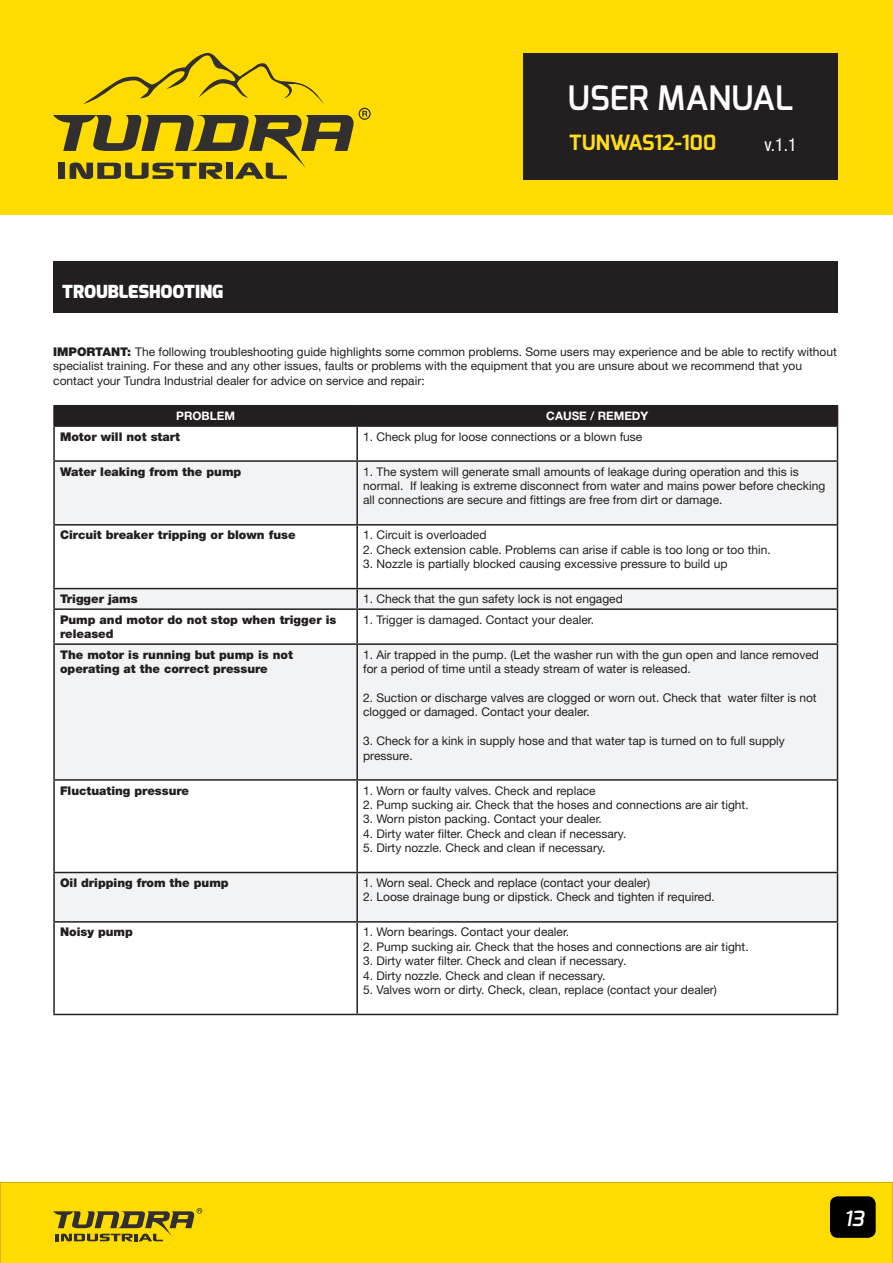
<style>
.page{position:relative;width:893px;height:1263px;background:#fff}
.page>*{position:absolute;margin:0;border:0;box-sizing:border-box;transform-origin:0 0}
.t1{font:600 33.6px "Exo";color:#fff}
.t2{font:700 21px "Exo";color:#ffde17}
.t3{font:italic 600 21px "Exo";color:#fff}
.t4{font:900 18px "Exo";color:#fff}
.t5{font:condensed 18px "Helvetica Neue LT Std";color:#fff}
.t6{font:12px/14.4px "Helvetica Neue LT Std";color:#231f20}
.t7{font:900 12px/14.4px "Helvetica Neue LT Std";color:#231f20}
.t8{font:700 11.7px "Helvetica Neue LT Std";color:#fff}
.s1{font-weight:900}
</style>
<div class="page">
<div style="left:0;top:0;width:892px;height:215px;background:#ffdc01"></div>
<svg style="left:53px;top:52px;width:318px;height:127px"></svg>
<div style="left:0;top:1182px;width:893px;height:81px;background:#ffdc01"></div>
<svg style="left:53px;top:1208px;width:149px;height:33px;background:#b09a12"></svg>
<div style="left:831px;top:1197px;width:44px;height:40px;background:#000;border-radius:7px"></div>
<div style="left:830px;top:1196px;width:46px;height:42px;border:2px solid #000;border-radius:7px"></div>
<div style="left:524px;top:53px;width:314px;height:126px;background:#231f20"></div>
<div style="left:53px;top:261px;width:785px;height:52px;background:#231f20"></div>
<svg style="left:55px;top:462px;width:782px;height:459px;fill:#f2f3f4"></svg>
<hr style="left:53px;top:405px;width:304px;height:1px;background:#231f20">
<hr style="left:357px;top:405px;width:481px;height:1px;background:#231f20">
<div style="left:53px;top:406px;width:785px;height:19px;background:#231f20"></div>
<hr style="left:53px;top:425px;width:304px;height:2px;background:#231f20">
<hr style="left:53px;top:427px;width:2px;height:33px;background:#231f20">
<hr style="left:357px;top:425px;width:481px;height:2px;background:#231f20">
<hr style="left:356px;top:427px;width:2px;height:33px;background:#231f20">
<hr style="left:837px;top:427px;width:1px;height:33px;background:#231f20">
<hr style="left:53px;top:460px;width:304px;height:2px;background:#231f20">
<hr style="left:53px;top:462px;width:2px;height:62px;background:#231f20">
<hr style="left:357px;top:460px;width:481px;height:2px;background:#231f20">
<hr style="left:356px;top:462px;width:2px;height:62px;background:#231f20">
<hr style="left:837px;top:462px;width:1px;height:62px;background:#231f20">
<hr style="left:53px;top:524px;width:304px;height:2px;background:#231f20">
<hr style="left:53px;top:526px;width:2px;height:62px;background:#231f20">
<hr style="left:357px;top:524px;width:481px;height:2px;background:#231f20">
<hr style="left:356px;top:526px;width:2px;height:62px;background:#231f20">
<hr style="left:837px;top:526px;width:1px;height:62px;background:#231f20">
<hr style="left:53px;top:588px;width:304px;height:1px;background:#231f20">
<svg style="left:53px;top:589px;width:2px;height:19px"></svg>
<hr style="left:357px;top:588px;width:481px;height:1px;background:#231f20">
<svg style="left:356px;top:589px;width:2px;height:19px"></svg>
<svg style="left:837px;top:589px;width:1px;height:19px"></svg>
<hr style="left:53px;top:608px;width:304px;height:2px;background:#231f20">
<hr style="left:53px;top:610px;width:2px;height:33px;background:#231f20">
<hr style="left:357px;top:608px;width:481px;height:2px;background:#231f20">
<hr style="left:356px;top:610px;width:2px;height:33px;background:#231f20">
<hr style="left:837px;top:610px;width:1px;height:33px;background:#231f20">
<hr style="left:53px;top:643px;width:304px;height:2px;background:#231f20">
<hr style="left:53px;top:645px;width:2px;height:134px;background:#231f20">
<hr style="left:357px;top:643px;width:481px;height:2px;background:#231f20">
<hr style="left:356px;top:645px;width:2px;height:134px;background:#231f20">
<hr style="left:837px;top:645px;width:1px;height:134px;background:#231f20">
<hr style="left:53px;top:779px;width:304px;height:2px;background:#231f20">
<hr style="left:53px;top:781px;width:2px;height:91px;background:#231f20">
<hr style="left:357px;top:779px;width:481px;height:2px;background:#231f20">
<hr style="left:356px;top:781px;width:2px;height:91px;background:#231f20">
<hr style="left:837px;top:781px;width:1px;height:91px;background:#231f20">
<hr style="left:53px;top:872px;width:304px;height:1px;background:#231f20">
<hr style="left:53px;top:873px;width:2px;height:48px;background:#231f20">
<hr style="left:357px;top:872px;width:481px;height:1px;background:#231f20">
<hr style="left:356px;top:873px;width:2px;height:48px;background:#231f20">
<hr style="left:837px;top:873px;width:1px;height:48px;background:#231f20">
<hr style="left:53px;top:921px;width:304px;height:2px;background:#231f20">
<hr style="left:53px;top:923px;width:2px;height:91px;background:#231f20">
<hr style="left:357px;top:921px;width:481px;height:2px;background:#231f20">
<hr style="left:356px;top:923px;width:2px;height:91px;background:#231f20">
<hr style="left:837px;top:923px;width:1px;height:91px;background:#231f20">
<hr style="left:53px;top:1014px;width:304px;height:1px;background:#231f20">
<hr style="left:357px;top:1014px;width:481px;height:1px;background:#231f20">
<p class="t4" style="left:62px;top:280px;width:162px">TROUBLESHOOTING</p>
<h1 class="t1" style="left:567px;top:76px;width:228px">USER MANUAL</h1>
<h2 class="t2" style="left:569px;top:129px;width:148px">TUNWAS12-100</h2>
<h3 class="t5" style="left:765px;top:134px;width:34px">v.1.1</h3>
<p class="t6" style="left:53px;top:344px;width:785px"><span class="s1">IMPORTANT:</span> The following troubleshooting guide highlights some common problems. Some users may experience and be able to rectify without specialist training. For these and any other issues, faults or problems with the equipment that you are unsure about we recommend that you contact your Tundra Industrial dealer for advice on service and repair:</p>
<p class="t8" style="left:176px;top:409px;width:60px">PROBLEM</p>
<p class="t8" style="left:546px;top:409px;width:104px">CAUSE / REMEDY</p>
<p class="t7" style="left:60px;top:429px;width:121px">Motor will not start</p>
<p class="t6" style="left:363px;top:429px;width:281px">1. Check plug for loose connections or a blown fuse</p>
<p class="t7" style="left:60px;top:464px;width:183px">Water leaking from the pump</p>
<p class="t6" style="left:363px;top:464px;width:464px">1. The system will generate small amounts of leakage during operation and this is normal. If leaking is extreme disconnect from water and mains power before checking all connections are secure and fittings are free from dirt or damage.</p>
<p class="t7" style="left:60px;top:528px;width:237px">Circuit breaker tripping or blown fuse</p>
<p class="t6" style="left:363px;top:528px;width:125px">1. Circuit is overloaded</p>
<p class="t6" style="left:363px;top:542px;width:409px">2. Check extension cable. Problems can arise if cable is too long or too thin.</p>
<p class="t6" style="left:363px;top:556px;width:366px">3. Nozzle is partially blocked causing excessive pressure to build up</p>
<p class="t7" style="left:60px;top:592px;width:79px">Trigger jams</p>
<p class="t6" style="left:363px;top:591px;width:261px">1. Check that the gun safety lock is not engaged</p>
<p class="t7" style="left:60px;top:612px;width:278px">Pump and motor do not stop when trigger is released</p>
<p class="t6" style="left:363px;top:612px;width:232px">1. Trigger is damaged. Contact your dealer.</p>
<p class="t7" style="left:60px;top:647px;width:234px">The motor is running but pump is not operating at the correct pressure</p>
<p class="t6" style="left:363px;top:647px;width:457px">1. Air trapped in the pump. (Let the washer run with the gun open and lance removed for a period of time until a steady stream of water is released.</p>
<p class="t6" style="left:363px;top:690px;width:455px">2. Suction or discharge valves are clogged or worn out. Check that water filter is not clogged or damaged. Contact your dealer.</p>
<p class="t6" style="left:363px;top:733px;width:423px">3. Check for a kink in supply hose and that water tap is turned on to full supply pressure.</p>
<p class="t7" style="left:60px;top:783px;width:131px">Fluctuating pressure</p>
<p class="t6" style="left:363px;top:783px;width:234px">1. Worn or faulty valves. Check and replace</p>
<p class="t6" style="left:363px;top:797px;width:387px">2. Pump sucking air. Check that the hoses and connections are air tight.</p>
<p class="t6" style="left:363px;top:812px;width:240px">3. Worn piston packing. Contact your dealer.</p>
<p class="t6" style="left:363px;top:826px;width:265px">4. Dirty water filter. Check and clean if necessary.</p>
<p class="t6" style="left:363px;top:840px;width:244px">5. Dirty nozzle. Check and clean if necessary.</p>
<p class="t7" style="left:60px;top:875px;width:170px">Oil dripping from the pump</p>
<p class="t6" style="left:363px;top:875px;width:289px">1. Worn seal. Check and replace (contact your dealer)</p>
<p class="t6" style="left:363px;top:890px;width:353px">2. Loose drainage bung or dipstick. Check and tighten if required.</p>
<p class="t7" style="left:60px;top:925px;width:74px">Noisy pump</p>
<p class="t6" style="left:363px;top:925px;width:208px">1. Worn bearings. Contact your dealer.</p>
<p class="t6" style="left:363px;top:939px;width:387px">2. Pump sucking air. Check that the hoses and connections are air tight.</p>
<p class="t6" style="left:363px;top:954px;width:265px">3. Dirty water filter. Check and clean if necessary.</p>
<p class="t6" style="left:363px;top:968px;width:244px">4. Dirty nozzle. Check and clean if necessary.</p>
<p class="t6" style="left:363px;top:982px;width:355px">5. Valves worn or dirty. Check, clean, replace (contact your dealer)</p>
<h2 class="t3" style="left:844px;top:1204px;width:22px">13</h2>
</div>
